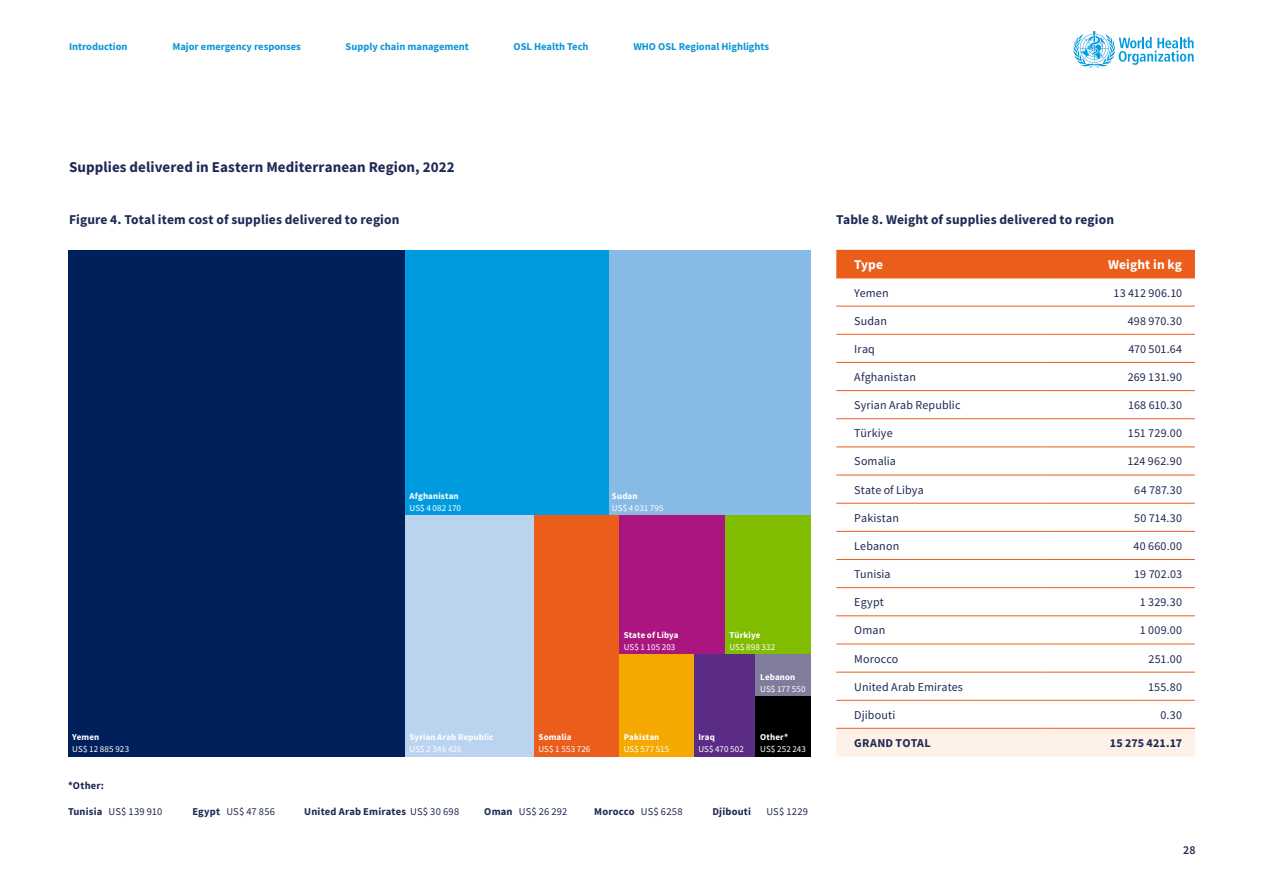
<style>
.page{position:relative;width:1263px;height:893px;background:#fff}
.page>*{position:absolute;margin:0;border:0;box-sizing:border-box;transform-origin:0 0}
.t1{font:700 15px "Source Sans Pro";letter-spacing:.005em;color:#1f2954}
.t2{font:700 13.5px "Source Sans Pro";letter-spacing:.01em;color:#1f2954}
.t3{font:700 13.5px "Source Sans Pro";letter-spacing:.01em;color:#fff}
.t4{font:12px "Source Sans Pro";letter-spacing:.01em;color:#1f2954}
.t5{font:700 12px "Source Sans Pro";letter-spacing:.01em;color:#1f2954}
.t6{font:600 12px "Source Sans Pro";color:#1f2954}
.t7{font:700 10.5px "Source Sans Pro";color:#0e97d5}
.t8{font:700 10.5px "Source Sans Pro";letter-spacing:.02em;color:#1f2954}
.t9{font:10.5px "Source Sans Pro";letter-spacing:.015em;color:#1f2954}
.t10{font:9px "Source Sans Pro";letter-spacing:.01em;color:#fff}
.t11{font:700 9px "Source Sans Pro";letter-spacing:.015em;color:#fff}
.s1{font-weight:700}
.s2{font-weight:400}
</style>
<div class="page">
<div style="left:68px;top:250px;width:337px;height:507px;background:#00205c"></div>
<div style="left:405px;top:250px;width:204px;height:265px;background:#009ade"></div>
<div style="left:609px;top:250px;width:202px;height:265px;background:#88bae6"></div>
<div style="left:405px;top:515px;width:129px;height:242px;background:#bad4f0"></div>
<div style="left:534px;top:515px;width:85px;height:242px;background:#eb5d1b"></div>
<div style="left:619px;top:515px;width:106px;height:139px;background:#aa157f"></div>
<div style="left:725px;top:515px;width:86px;height:139px;background:#80bc00"></div>
<div style="left:619px;top:654px;width:75px;height:103px;background:#f5a900"></div>
<div style="left:694px;top:654px;width:61px;height:103px;background:#5b2c86"></div>
<div style="left:755px;top:654px;width:56px;height:42px;background:#807c9b"></div>
<div style="left:755px;top:696px;width:56px;height:61px;background:#000"></div>
<div style="left:836px;top:250px;width:359px;height:28px;background:#eb5d1b"></div>
<div style="left:836px;top:729px;width:359px;height:27px;background:#fef1e8"></div>
<hr style="left:836px;top:278px;width:207px;height:1px;background:#eb5d1b">
<hr style="left:1043px;top:278px;width:152px;height:1px;background:#eb5d1b">
<hr style="left:836px;top:306px;width:207px;height:1px;background:#eb5d1b">
<hr style="left:1043px;top:306px;width:152px;height:1px;background:#eb5d1b">
<hr style="left:836px;top:334px;width:207px;height:1px;background:#eb5d1b">
<hr style="left:1043px;top:334px;width:152px;height:1px;background:#eb5d1b">
<hr style="left:836px;top:362px;width:207px;height:1px;background:#eb5d1b">
<hr style="left:1043px;top:362px;width:152px;height:1px;background:#eb5d1b">
<hr style="left:836px;top:390px;width:207px;height:1px;background:#eb5d1b">
<hr style="left:1043px;top:390px;width:152px;height:1px;background:#eb5d1b">
<hr style="left:836px;top:418px;width:207px;height:1px;background:#eb5d1b">
<hr style="left:1043px;top:418px;width:152px;height:1px;background:#eb5d1b">
<hr style="left:836px;top:446px;width:207px;height:1px;background:#eb5d1b">
<hr style="left:1043px;top:446px;width:152px;height:1px;background:#eb5d1b">
<hr style="left:836px;top:475px;width:207px;height:1px;background:#eb5d1b">
<hr style="left:1043px;top:475px;width:152px;height:1px;background:#eb5d1b">
<hr style="left:836px;top:503px;width:207px;height:1px;background:#eb5d1b">
<hr style="left:1043px;top:503px;width:152px;height:1px;background:#eb5d1b">
<hr style="left:836px;top:531px;width:207px;height:1px;background:#eb5d1b">
<hr style="left:1043px;top:531px;width:152px;height:1px;background:#eb5d1b">
<hr style="left:836px;top:559px;width:207px;height:1px;background:#eb5d1b">
<hr style="left:1043px;top:559px;width:152px;height:1px;background:#eb5d1b">
<hr style="left:836px;top:587px;width:207px;height:1px;background:#eb5d1b">
<hr style="left:1043px;top:587px;width:152px;height:1px;background:#eb5d1b">
<hr style="left:836px;top:615px;width:207px;height:1px;background:#eb5d1b">
<hr style="left:1043px;top:615px;width:152px;height:1px;background:#eb5d1b">
<hr style="left:836px;top:644px;width:207px;height:1px;background:#eb5d1b">
<hr style="left:1043px;top:644px;width:152px;height:1px;background:#eb5d1b">
<hr style="left:836px;top:672px;width:207px;height:1px;background:#eb5d1b">
<hr style="left:1043px;top:672px;width:152px;height:1px;background:#eb5d1b">
<hr style="left:836px;top:700px;width:207px;height:1px;background:#eb5d1b">
<hr style="left:1043px;top:700px;width:152px;height:1px;background:#eb5d1b">
<hr style="left:836px;top:728px;width:207px;height:1px;background:#eb5d1b">
<hr style="left:1043px;top:728px;width:152px;height:1px;background:#eb5d1b">
<svg style="left:1073px;top:31px;width:121px;height:37px"></svg>
<p class="t7" style="left:69px;top:40px;width:60px">Introduction</p>
<p class="t7" style="left:172px;top:40px;width:130px">Major emergency responses</p>
<p class="t7" style="left:346px;top:40px;width:125px">Supply chain management</p>
<p class="t7" style="left:514px;top:40px;width:76px">OSL Health Tech</p>
<p class="t7" style="left:633px;top:40px;width:137px">WHO OSL Regional Highlights</p>
<p class="t1" style="left:69px;top:156px;width:387px">Supplies delivered in Eastern Mediterranean Region, 2022</p>
<p class="t2" style="left:69px;top:210px;width:332px">Figure 4. Total item cost of supplies delivered to region</p>
<p class="t2" style="left:836px;top:210px;width:279px">Table 8. Weight of supplies delivered to region</p>
<p class="t3" style="left:854px;top:255px;width:30px">Type</p>
<p class="t3" style="left:1108px;top:255px;width:76px">Weight in kg</p>
<p class="t4" style="left:854px;top:285px;width:36px">Yemen</p>
<p class="t4" style="left:1113px;top:285px;width:70px">13 412 906.10</p>
<p class="t4" style="left:854px;top:313px;width:34px">Sudan</p>
<p class="t4" style="left:1128px;top:313px;width:56px">498 970.30</p>
<p class="t4" style="left:854px;top:341px;width:22px">Iraq</p>
<p class="t4" style="left:1128px;top:341px;width:55px">470 501.64</p>
<p class="t4" style="left:854px;top:369px;width:63px">Afghanistan</p>
<p class="t4" style="left:1128px;top:369px;width:56px">269 131.90</p>
<p class="t4" style="left:854px;top:398px;width:108px">Syrian Arab Republic</p>
<p class="t4" style="left:1128px;top:398px;width:56px">168 610.30</p>
<p class="t4" style="left:854px;top:426px;width:40px">Türkiye</p>
<p class="t4" style="left:1128px;top:426px;width:56px">151 729.00</p>
<p class="t4" style="left:854px;top:454px;width:43px">Somalia</p>
<p class="t4" style="left:1127px;top:454px;width:56px">124 962.90</p>
<p class="t4" style="left:854px;top:482px;width:71px">State of Libya</p>
<p class="t4" style="left:1134px;top:482px;width:49px">64 787.30</p>
<p class="t4" style="left:854px;top:510px;width:46px">Pakistan</p>
<p class="t4" style="left:1134px;top:510px;width:50px">50 714.30</p>
<p class="t4" style="left:854px;top:538px;width:46px">Lebanon</p>
<p class="t4" style="left:1133px;top:538px;width:50px">40 660.00</p>
<p class="t4" style="left:854px;top:566px;width:38px">Tunisia</p>
<p class="t4" style="left:1134px;top:566px;width:50px">19 702.03</p>
<p class="t4" style="left:854px;top:595px;width:31px">Egypt</p>
<p class="t4" style="left:1140px;top:595px;width:44px">1 329.30</p>
<p class="t4" style="left:854px;top:623px;width:32px">Oman</p>
<p class="t4" style="left:1140px;top:623px;width:44px">1 009.00</p>
<p class="t4" style="left:854px;top:651px;width:46px">Morocco</p>
<p class="t4" style="left:1148px;top:651px;width:35px">251.00</p>
<p class="t4" style="left:854px;top:679px;width:110px">United Arab Emirates</p>
<p class="t4" style="left:1148px;top:679px;width:36px">155.80</p>
<p class="t4" style="left:854px;top:707px;width:42px">Djibouti</p>
<p class="t4" style="left:1160px;top:707px;width:23px">0.30</p>
<p class="t5" style="left:854px;top:735px;width:78px">GRAND TOTAL</p>
<p class="t5" style="left:1110px;top:735px;width:74px">15 275 421.17</p>
<p class="t11" style="left:410px;top:490px;width:51px">Afghanistan</p>
<p class="t10" style="left:410px;top:502px;width:53px">US$ 4 082 170</p>
<p class="t11" style="left:612px;top:490px;width:27px">Sudan</p>
<p class="t10" style="left:612px;top:502px;width:53px">US$ 4 031 795</p>
<p class="t11" style="left:729px;top:629px;width:33px">Türkiye</p>
<p class="t10" style="left:729px;top:641px;width:47px">US$ 898 332</p>
<p class="t11" style="left:624px;top:629px;width:56px">State of Libya</p>
<p class="t10" style="left:624px;top:641px;width:53px">US$ 1 105 203</p>
<p class="t11" style="left:760px;top:671px;width:37px">Lebanon</p>
<p class="t10" style="left:760px;top:683px;width:47px">US$ 177 550</p>
<p class="t11" style="left:410px;top:731px;width:86px">Syrian Arab Republic</p>
<p class="t10" style="left:410px;top:743px;width:53px">US$ 2 346 426</p>
<p class="t11" style="left:538px;top:731px;width:34px">Somalia</p>
<p class="t10" style="left:538px;top:743px;width:53px">US$ 1 553 726</p>
<p class="t11" style="left:760px;top:731px;width:29px">Other*</p>
<p class="t10" style="left:760px;top:743px;width:47px">US$ 252 243</p>
<p class="t11" style="left:624px;top:731px;width:37px">Pakistan</p>
<p class="t10" style="left:624px;top:744px;width:47px">US$ 577 515</p>
<p class="t11" style="left:72px;top:731px;width:29px">Yemen</p>
<p class="t10" style="left:72px;top:744px;width:58px">US$ 12 885 923</p>
<p class="t11" style="left:698px;top:731px;width:18px">Iraq</p>
<p class="t10" style="left:698px;top:744px;width:47px">US$ 470 502</p>
<p class="t8" style="left:68px;top:778px;width:38px">*Other:</p>
<p class="t9" style="left:68px;top:805px;width:96px"><span class="s1">Tunisia</span> US$ 139 910</p>
<p class="t9" style="left:192px;top:805px;width:84px"><span class="s1">Egypt</span> US$ 47 856</p>
<p class="t8" style="left:304px;top:804px;width:156px">United Arab Emirates <span class="s2">US$ 30 698</span></p>
<p class="t9" style="left:484px;top:805px;width:85px"><span class="s1">Oman</span> US$ 26 292</p>
<p class="t8" style="left:594px;top:804px;width:90px">Morocco <span class="s2">US$ 6258</span></p>
<p class="t8" style="left:712px;top:804px;width:40px">Djibouti</p>
<p class="t9" style="left:766px;top:805px;width:43px">US$ 1229</p>
<p class="t6" style="left:1183px;top:842px;width:14px">28</p>
</div>
